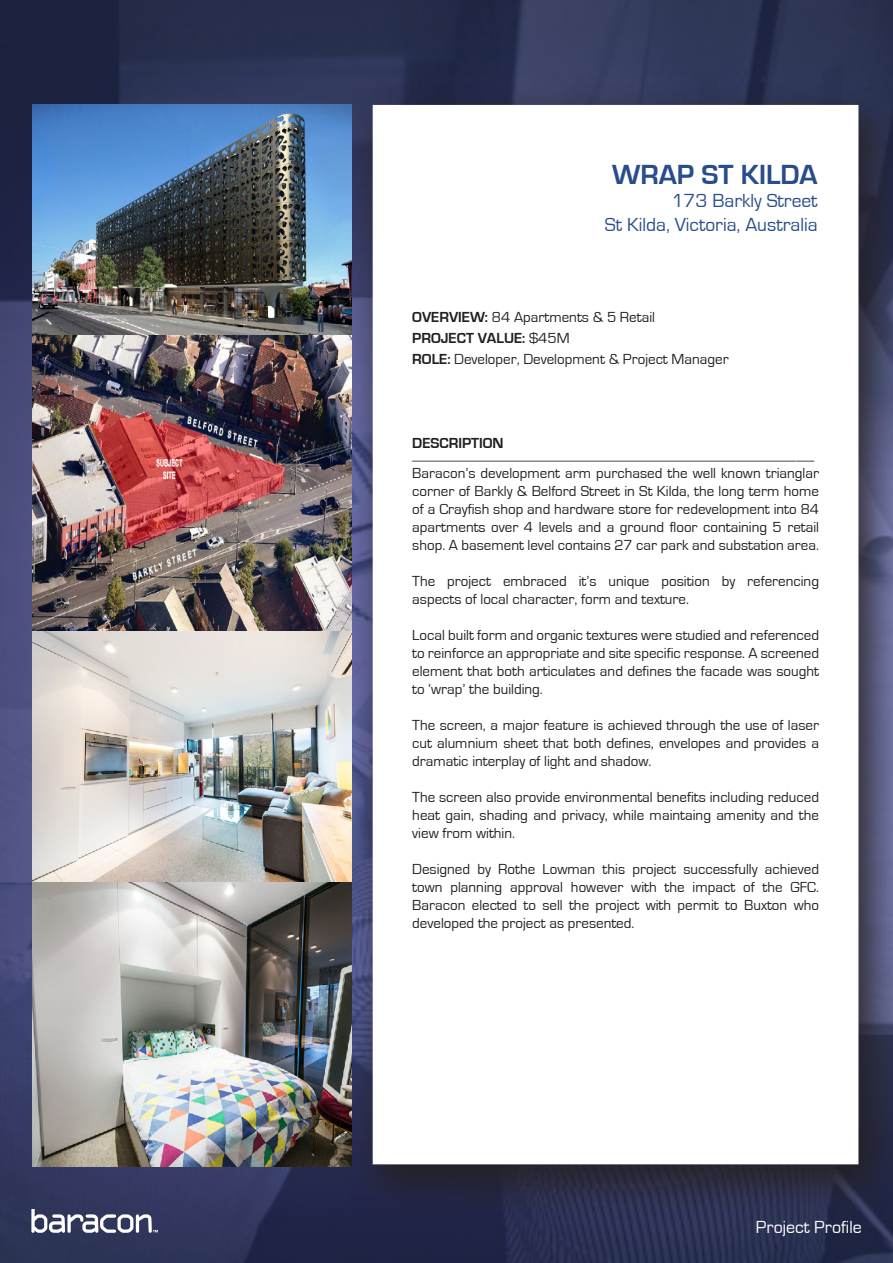
<style>
.page{position:relative;width:893px;height:1263px;background:#fff}
.page>*{position:absolute;margin:0;border:0;box-sizing:border-box;transform-origin:0 0}
.t1{font:700 28.5px "Eurostile";color:#294d8a}
.t2{font:19.5px "Eurostile";color:#294d8a}
.t3{font:18px "Eurostile";color:#fff}
.t4{font:15px/18px "Eurostile";color:#231f20;text-align:justify}
.t5{font:700 15px "Eurostile";color:#231f20}
.t6{font:12px "Eurostile";color:#231f20}
.s1{font-weight:700}
</style>
<div class="page">
<img style="left:0;top:0;width:893px;height:1263px">
<div style="left:342px;top:82px;width:551px;height:1139px;background:#231f20;opacity:.85"></div>
<div style="left:373px;top:105px;width:485px;height:1059px;background:#fff"></div>
<svg style="left:31px;top:1209px;width:127px;height:24px"></svg>
<img style="left:32px;top:105px;width:319px;height:1061px">
<p class="t1" style="left:612px;top:159px;width:207px">WRAP ST KILDA</p>
<p class="t2" style="left:672px;top:190px;width:147px">173 Barkly Street</p>
<p class="t2" style="left:605px;top:214px;width:214px">St Kilda, Victoria, Australia</p>
<p class="t4" style="left:412px;top:308px;width:244px"><span class="s1">OVERVIEW:</span> 84 Apartments &amp; 5 Retail</p>
<p class="t4" style="left:412px;top:328px;width:318px;line-height:21px"><span class="s1">PROJECT VALUE:</span> $45M<br><span class="s1">ROLE:</span> Developer, Development &amp; Project Manager</p>
<p class="t5" style="left:412px;top:435px;width:93px">DESCRIPTION</p>
<p class="t6" style="left:412px;top:450px;width:403px">___________________________________________________________________</p>
<p class="t4" style="left:412px;top:464px;width:408px">Baracon’s development arm purchased the well known trianglar corner of Barkly &amp; Belford Street in St Kilda, the long term home of a Crayfish shop and hardware store for redevelopment into 84 apartments over 4 levels and a ground floor containing 5 retail shop. A basement level contains 27 car park and substation area.</p>
<p class="t4" style="left:412px;top:572px;width:408px">The project embraced it’s unique position by referencing aspects of local character, form and texture.</p>
<p class="t4" style="left:412px;top:626px;width:408px">Local built form and organic textures were studied and referenced to reinforce an appropriate and site specific response. A screened element that both articulates and defines the facade was sought to ‘wrap’ the building.</p>
<p class="t4" style="left:412px;top:716px;width:408px">The screen, a major feature is achieved through the use of laser cut alumnium sheet that both defines, envelopes and provides a dramatic interplay of light and shadow.</p>
<p class="t4" style="left:412px;top:788px;width:408px">The screen also provide environmental benefits including reduced heat gain, shading and privacy, while maintaing amenity and the view from within.</p>
<p class="t4" style="left:412px;top:860px;width:408px">Designed by Rothe Lowman this project successfully achieved town planning approval however with the impact of the GFC.<br>Baracon elected to sell the project with permit to Buxton who developed the project as presented.</p>
<p class="t3" style="left:756px;top:1217px;width:107px">Project Profile</p>
</div>
